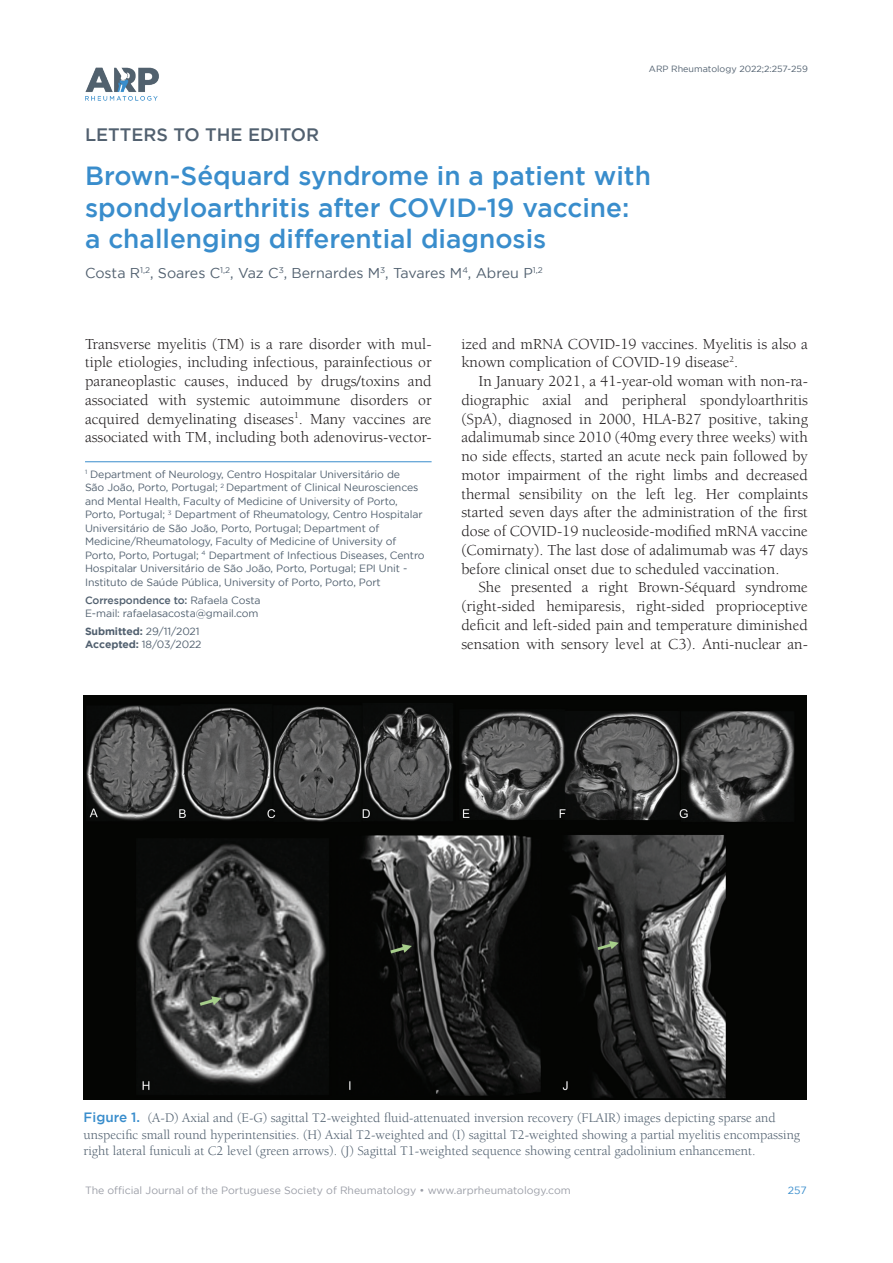
<style>
.page{position:relative;width:893px;height:1263px;background:#fff}
.page>*{position:absolute;margin:0;border:0;box-sizing:border-box;transform-origin:0 0}
.t1{font:500 26.25px/31.5px "Gotham";color:#398dcc}
.t2{font:500 18px "Gotham";color:#51606f}
.t3{font:15.75px/18.8px "Berkeley";color:#231f20;text-align:justify}
.t4{font:14.25px "Gotham";color:#51606f}
.t5{font:13.5px/16.5px "Berkeley";color:#51606f}
.t6{font:10.5px/13.5px "Gotham";letter-spacing:-.01em;color:#51606f}
.t7{font:10.5px "Gotham";color:#9a9da6}
.t8{font:10.5px "Gotham";color:#398dcc}
.t9{font:9px "Gotham";color:#51606f}
.s1{font-weight:500}
.s2{font-weight:700}
.s3{font-family:"Gotham";font-weight:500;color:#398dcc}
</style>
<div class="page">
<hr style="left:85px;top:461px;width:347px;height:1px;background:#398dcc">
<img style="left:85px;top:67px;width:74px;height:34px">
<img style="left:84px;top:696px;width:722px;height:404px">
<p class="t9" style="left:649px;top:64px;width:161px">ARP Rheumatology 2022;2:257-259</p>
<p class="t2" style="left:85px;top:124px;width:236px">LETTERS TO THE EDITOR</p>
<h1 class="t1" style="left:85px;top:160px;width:567px">Brown-Séquard syndrome in a patient with spondyloarthritis after COVID-19 vaccine: a challenging differential diagnosis</h1>
<p class="t4" style="left:85px;top:265px;width:459px">Costa R<sup>1,2</sup>, Soares C<sup>1,2</sup>, Vaz C<sup>3</sup>, Bernardes M<sup>3</sup>, Tavares M<sup>4</sup>, Abreu P<sup>1,2</sup></p>
<p class="t3" style="left:85px;top:335px;width:348px">Transverse myelitis (TM) is a rare disorder with mul&shy;tiple etiologies, including infectious, parainfectious or paraneoplastic causes, induced by drugs/toxins and associated with systemic autoimmune disorders or acquired demyelinating diseases<sup>1</sup>. Many vaccines are associated with TM, including both adenovirus-vector-</p>
<p class="t3" style="left:461px;top:335px;width:348px">ized and mRNA COVID-19 vaccines. Myelitis is also a known complication of COVID-19 disease<sup>2</sup>.</p>
<p class="t3" style="left:461px;top:372px;width:348px;text-indent:17px">In January 2021, a 41-year-old woman with non-ra&shy;diographic axial and peripheral spondyloarthritis (SpA), diagnosed in 2000, HLA-B27 positive, taking adalimumab since 2010 (40mg every three weeks) with no side effects, started an acute neck pain followed by motor impairment of the right limbs and decreased thermal sensibility on the left leg. Her complaints started seven days after the administration of the first dose of COVID-19 nucleoside-modified mRNA vaccine (Comirnaty). The last dose of adalimumab was 47 days before clinical onset due to scheduled vaccination.</p>
<p class="t3" style="left:461px;top:578px;width:348px;text-indent:17px">She presented a right Brown-Séquard syndrome (right-sided hemiparesis, right-sided proprioceptive deficit and left-sided pain and temperature diminished sensation with sensory level at C3). Anti-nuclear an-</p>
<p class="t6" style="left:85px;top:467px;width:341px"><sup>1</sup> Department of Neurology, Centro Hospitalar Universitário de<br>São João, Porto, Portugal; <sup>2</sup> Department of Clinical Neurosciences and Mental Health, Faculty of Medicine of University of Porto, Porto, Portugal; <sup>3</sup> Department of Rheumatology, Centro Hospitalar Universitário de São João, Porto, Portugal; Department of Medicine/Rheumatology, Faculty of Medicine of University of Porto, Porto, Portugal; <sup>4</sup> Department of Infectious Diseases, Centro Hospitalar Universitário de São João, Porto, Portugal; EPI Unit - Instituto de Saúde Pública, University of Porto, Porto, Port</p>
<p class="t6" style="left:85px;top:593px;width:177px"><span class="s1">Correspondence to:</span> Rafaela Costa<br>E-mail: rafaelasacosta@gmail.com</p>
<p class="t6" style="left:85px;top:624px;width:118px"><span class="s2">Submitted:</span> 29/11/2021<br><span class="s2">Accepted:</span> 18/03/2022</p>
<p class="t5" style="left:84px;top:1110px;width:718px"><span class="s3">Figure 1.</span> (A-D) Axial and (E-G) sagittal T2-weighted fluid-attenuated inversion recovery (FLAIR) images depicting sparse and unspecific small round hyperintensities. (H) Axial T2-weighted and (I) sagittal T2-weighted showing a partial myelitis encompassing right lateral funiculi at C2 level (green arrows). (J) Sagittal T1-weighted sequence showing central gadolinium enhancement.</p>
<p class="t7" style="left:85px;top:1184px;width:487px">The official Journal of the Portuguese Society of Rheumatology • www.arprheumatology.com</p>
<p class="t8" style="left:788px;top:1184px;width:20px">257</p>
</div>
